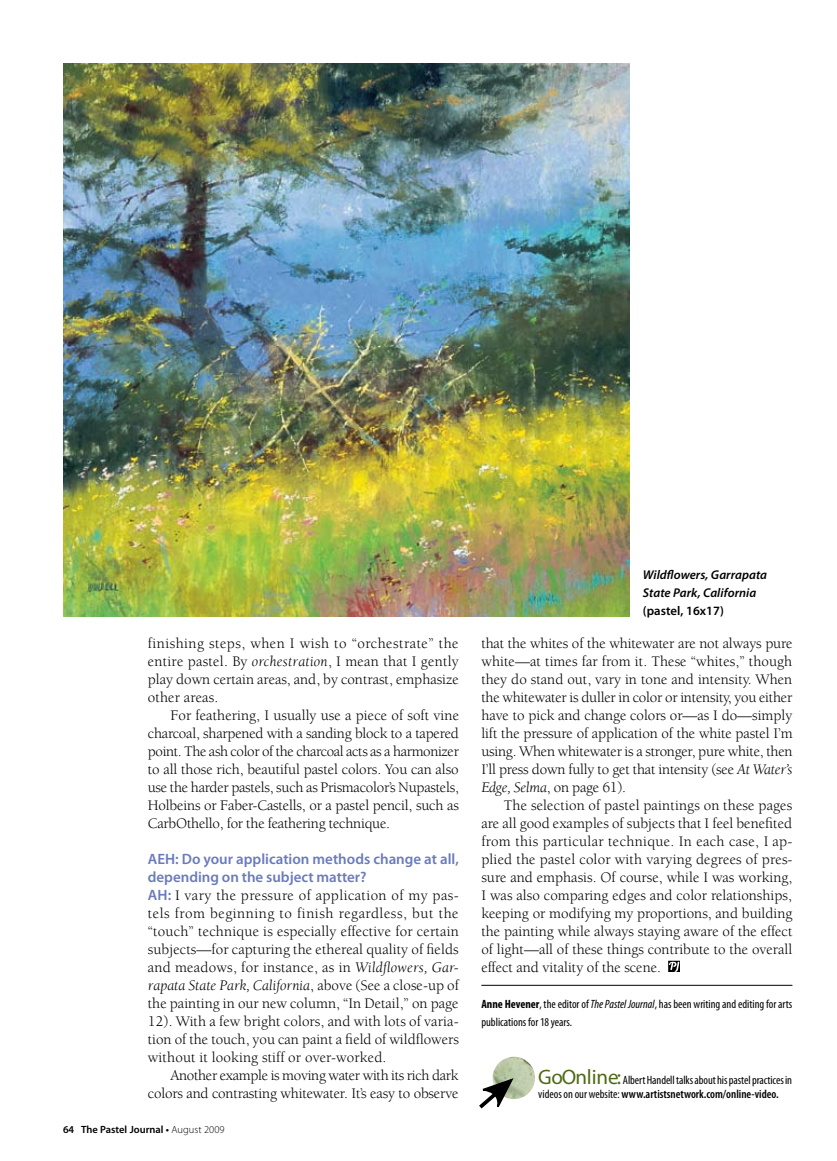
<style>
.page{position:relative;width:837px;height:1161px;background:#fff}
.page>*{position:absolute;margin:0;border:0;box-sizing:border-box;transform-origin:0 0}
.t1{font:15px/18px "Berkeley Std";letter-spacing:-.01em;color:#000;text-align:justify}
.t2{font:600 15px/18px "Myriad Pro";color:#6a7bbc}
.t3{font:italic 600 12.75px/18px "Myriad Pro";letter-spacing:.005em;color:#000}
.t4{font:600 12.75px "Myriad Pro";letter-spacing:.005em;color:#000}
.t5{font:condensed 12px/18px "Myriad Pro";color:#000}
.t6{font:600 10.5px "Myriad Pro";color:#000}
.s1{font-style:italic}
.s2{font-family:"Myriad Pro";font-weight:600;color:#6a7bbc}
.s3{font-weight:300}
.s4{font-weight:700}
.s5{font-stretch:normal;font-size:21px;color:#4e6a14}
.s6{font-weight:600}
</style>
<div class="page">
<hr style="left:481px;top:985px;width:311px;height:1px;background:#000">
<svg style="left:668px;top:961px;width:11px;height:11px"></svg>
<img style="left:493px;top:1057px;width:42px;height:42px">
<svg style="left:479px;top:1077px;width:35px;height:32px"></svg>
<img style="left:63px;top:63px;width:567px;height:554px">
<p class="t1" style="left:148px;top:635px;width:313px">finishing steps, when I wish to “orchestrate” the entire pastel. By <span class="s1">orchestration</span>, I mean that I gently play down certain areas, and, by contrast, emphasize other areas.</p>
<p class="t1" style="left:148px;top:707px;width:313px;text-indent:22px">For feathering, I usually use a piece of soft vine charcoal, sharpened with a sanding block to a tapered point. The ash color of the charcoal acts as a harmonizer to all those rich, beautiful pastel colors. You can also use the harder pastels, such as Prismacolor’s Nupastels, Holbeins or Faber-Castells, or a pastel pencil, such as CarbOthello, for the feathering technique.</p>
<p class="t2" style="left:148px;top:850px;width:313px">AEH: Do your application methods change at all, depending on the subject matter?</p>
<p class="t1" style="left:148px;top:887px;width:313px"><span class="s2">AH:</span> I vary the pressure of application of my pas&shy;tels from beginning to finish regardless, but the “touch” technique is especially effective for certain subjects—for capturing the ethereal quality of fields and meadows, for instance, as in <span class="s1">Wildflowers, Gar&shy;rapata State Park, California</span>, above (See a close-up of the painting in our new column, “In Detail,” on page 12). With a few bright colors, and with lots of varia&shy;tion of the touch, you can paint a field of wildflowers without it looking stiff or over-worked.</p>
<p class="t1" style="left:148px;top:1067px;width:312px;text-align:right">Another example is moving water with its rich dark colors and contrasting whitewater. It’s easy to observe</p>
<p class="t6" style="left:63px;top:1123px;width:163px">64 The Pastel Journal • <span class="s3">August 2009</span></p>
<p class="t3" style="left:643px;top:565px;width:126px">Wildflowers, Garrapata<br>State Park, California</p>
<p class="t4" style="left:643px;top:603px;width:83px">(pastel, 16x17)</p>
<p class="t1" style="left:481px;top:635px;width:313px">that the whites of the whitewater are not always pure white—at times far from it. These “whites,” though they do stand out, vary in tone and intensity. When the whitewater is duller in color or intensity, you either have to pick and change colors or—as I do—simply lift the pressure of application of the white pastel I’m using. When whitewater is a stronger, pure white, then I’ll press down fully to get that intensity (see <span class="s1">At Water’s Edge, Selma</span>, on page 61).</p>
<p class="t1" style="left:481px;top:797px;width:313px;text-indent:22px">The selection of pastel paintings on these pages are all good examples of subjects that I feel benefited from this particular technique. In each case, I ap&shy;plied the pastel color with varying degrees of pres&shy;sure and emphasis. Of course, while I was working, I was also comparing edges and color relationships, keeping or modifying my proportions, and building the painting while always staying aware of the effect of light—all of these things contribute to the overall effect and vitality of the scene.</p>
<p class="t5" style="left:481px;top:995px;width:313px"><span class="s4">Anne Hevener</span>, the editor of <span class="s1">The Pastel Journal</span>, has been writing and editing for arts publications for 18 years.</p>
<p class="t5" style="left:538px;top:1073px;width:255px;line-height:13.5px"><span class="s5">Go Online:</span> Albert Handell talks about his pastel practices in videos on our website: <span class="s6">www.artistsnetwork.com/online-video.</span></p>
</div>
